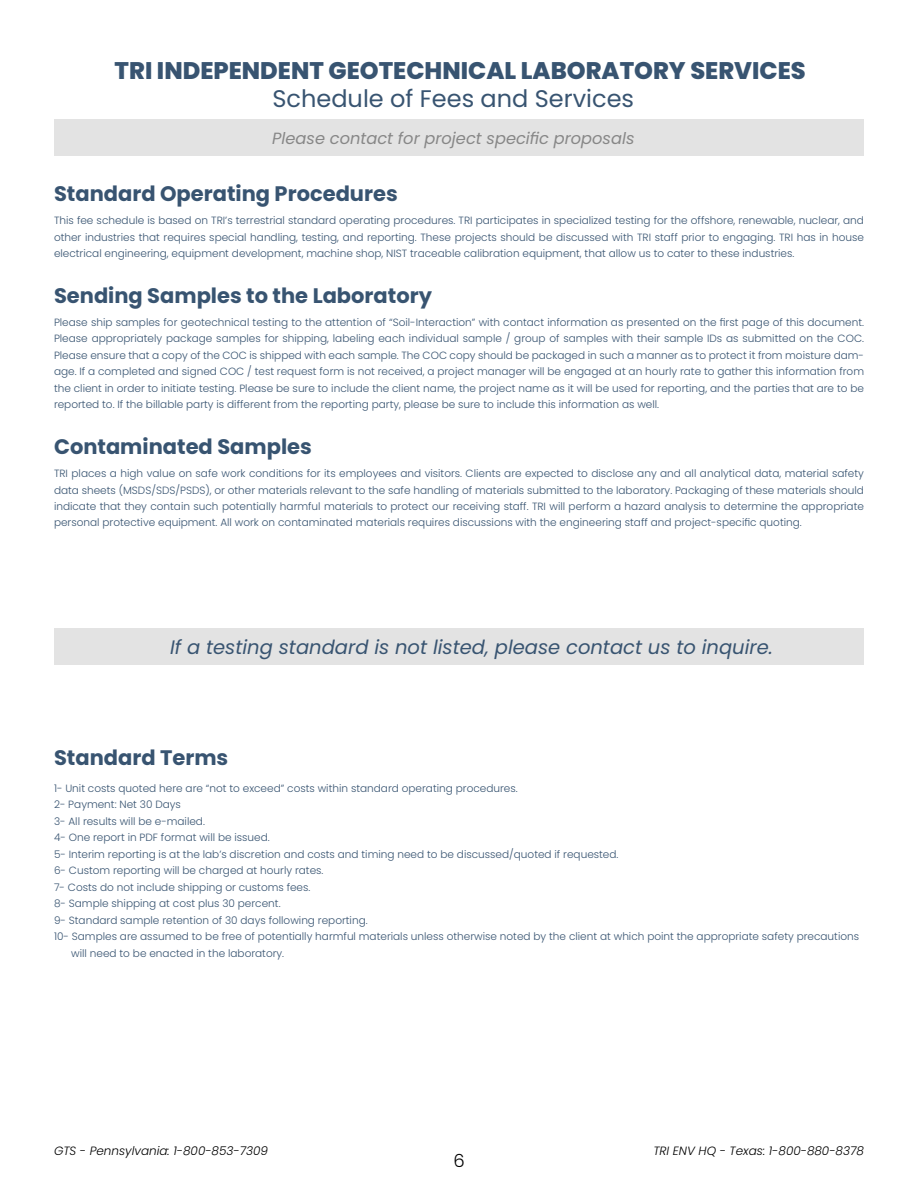
<style>
.page{position:relative;width:918px;height:1188px;background:#fff}
.page>*{position:absolute;margin:0;border:0;box-sizing:border-box;transform-origin:0 0}
.t1{font:800 24px "Poppins";color:#385471}
.t2{font:24px "Poppins";color:#385471}
.t3{font:700 21px "Poppins";color:#385471}
.t4{font:italic 19.5px "Poppins";color:#385471}
.t5{font:300 18px "Poppins";color:#000}
.t6{font:italic 16.2px "Poppins";color:#878787}
.t7{font:italic 300 12px "Poppins";color:#000}
.t8{font:300 10.5px/16.5px "Poppins";color:#385471;text-align:justify}
</style>
<div class="page">
<div style="left:54px;top:628px;width:810px;height:36px;background:#e3e3e3"></div>
<div style="left:54px;top:119px;width:810px;height:36px;background:#e3e3e3"></div>
<h1 class="t1" style="left:115px;top:57px;width:693px">TRI INDEPENDENT GEOTECHNICAL LABORATORY SERVICES</h1>
<h1 class="t2" style="left:273px;top:85px;width:363px">Schedule of Fees and Services</h1>
<h3 class="t6" style="left:272px;top:129px;width:364px">Please contact for project specific proposals</h3>
<h2 class="t3" style="left:54px;top:181px;width:345px">Standard Operating Procedures</h2>
<p class="t8" style="left:54px;top:212px;width:812px">This fee schedule is based on TRI’s terrestrial standard operating procedures. TRI participates in specialized testing for the offshore, renewable, nuclear, and other industries that requires special handling, testing, and reporting. These projects should be discussed with TRI staff prior to engaging. TRI has in house electrical engineering, equipment development, machine shop, NIST traceable calibration equipment, that allow us to cater to these industries.</p>
<h2 class="t3" style="left:54px;top:283px;width:380px">Sending Samples to the Laboratory</h2>
<p class="t8" style="left:54px;top:314px;width:812px">Please ship samples for geotechnical testing to the attention of “Soil-Interaction” with contact information as presented on the first page of this document.<br>Please appropriately package samples for shipping, labeling each individual sample / group of samples with their sample IDs as submitted on the COC.<br>Please ensure that a copy of the COC is shipped with each sample. The COC copy should be packaged in such a manner as to protect it from moisture dam&shy;age. If a completed and signed COC / test request form is not received, a project manager will be engaged at an hourly rate to gather this information from the client in order to initiate testing. Please be sure to include the client name, the project name as it will be used for reporting, and the parties that are to be reported to. If the billable party is different from the reporting party, please be sure to include this information as well.</p>
<h2 class="t3" style="left:54px;top:434px;width:259px">Contaminated Samples</h2>
<p class="t8" style="left:54px;top:465px;width:812px">TRI places a high value on safe work conditions for its employees and visitors. Clients are expected to disclose any and all analytical data, material safety data sheets (MSDS/SDS/PSDS), or other materials relevant to the safe handling of materials submitted to the laboratory. Packaging of these materials should indicate that they contain such potentially harmful materials to protect our receiving staff. TRI will perform a hazard analysis to determine the appropriate personal protective equipment. All work on contaminated materials requires discussions with the engineering staff and project-specific quoting.</p>
<h3 class="t4" style="left:170px;top:636px;width:604px">If a testing standard is not listed, please contact us to inquire.</h3>
<h2 class="t3" style="left:54px;top:746px;width:176px">Standard Terms</h2>
<p class="t8" style="left:54px;top:780px;width:465px">1- Unit costs quoted here are “not to exceed” costs within standard operating procedures.</p>
<p class="t8" style="left:54px;top:796px;width:128px">2- Payment: Net 30 Days</p>
<p class="t8" style="left:54px;top:813px;width:152px">3- All results will be e-mailed.</p>
<p class="t8" style="left:54px;top:829px;width:217px">4- One report in PDF format will be issued.</p>
<p class="t8" style="left:54px;top:846px;width:566px">5- Interim reporting is at the lab’s discretion and costs and timing need to be discussed/quoted if requested.</p>
<p class="t8" style="left:54px;top:862px;width:271px">6- Custom reporting will be charged at hourly rates.</p>
<p class="t8" style="left:54px;top:879px;width:258px">7- Costs do not include shipping or customs fees.</p>
<p class="t8" style="left:54px;top:895px;width:228px">8- Sample shipping at cost plus 30 percent.</p>
<p class="t8" style="left:54px;top:912px;width:315px">9- Standard sample retention of 30 days following reporting.</p>
<p class="t8" style="left:54px;top:928px;width:807px">10- Samples are assumed to be free of potentially harmful materials unless otherwise noted by the client at which point the appropriate safety precautions</p>
<p class="t8" style="left:71px;top:945px;width:214px">will need to be enacted in the laboratory.</p>
<p class="t7" style="left:54px;top:1144px;width:216px">GTS - Pennsylvania: 1-800-853-7309</p>
<p class="t7" style="left:653px;top:1144px;width:212px">TRI ENV HQ - Texas: 1-800-880-8378</p>
<h3 class="t5" style="left:453px;top:1150px;width:13px">6</h3>
</div>
